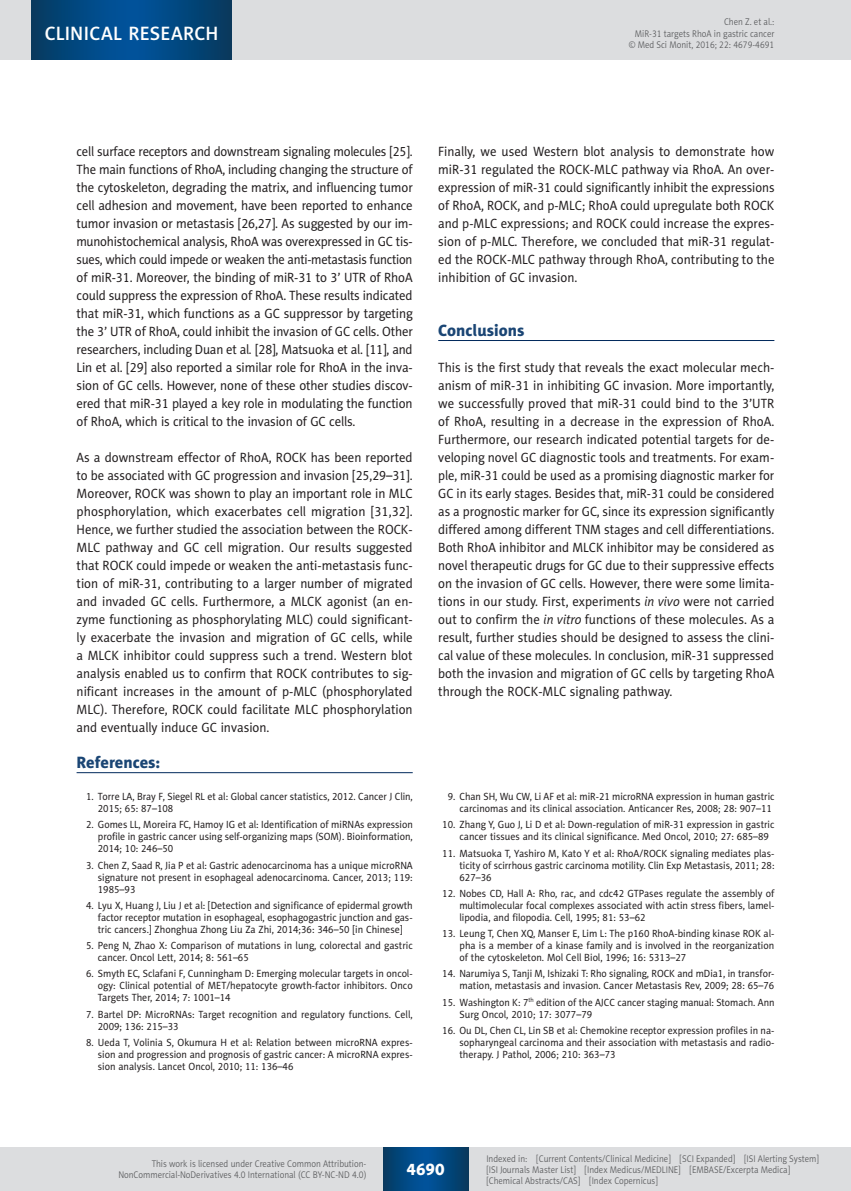
<style>
.page{position:relative;width:851px;height:1191px;background:#fff}
.page>*{position:absolute;margin:0;border:0;box-sizing:border-box;transform-origin:0 0}
.t1{font:19.5px "Naomi Sans EFN Medium";letter-spacing:.015em;color:#fff}
.MSM_Headline_1{font:16.5px "Naomi Sans EFN Heavy";color:#1a4574}
.MSM_Referencje_Tytul{font:16.5px "Naomi Sans EFN Heavy";color:#1a4574}
.t2{font:16.5px "Naomi Sans EFN Heavy";color:#fff}
.MSM_Body{font:13.5px/18px "Naomi Sans EFN";color:#231f20;text-align:justify;scale:.95 1}
.MSM_Body-2{font:13.5px/18px "Naomi Sans EFN";color:#231f20;text-align:justify;scale:.94 1}
.MSM_Referencje_punkt{font:10.5px/12px "Naomi Sans EFN";color:#231f20;text-align:justify;scale:.95 1}
.MSM_Referencje_punkt-2{font:10.5px/12px "Naomi Sans EFN";color:#231f20;scale:.94 1}
.t3{font:9.75px/11.2px "Naomi Sans EFN Light";color:#57585a;text-align:right;scale:.9 1}
.s1{font-style:italic}
</style>
<div class="page">
<hr style="left:438px;top:340px;width:336px;height:1px;background:#00295c">
<hr style="left:77px;top:772px;width:335px;height:1px;background:#00295c">
<div style="left:0;top:1148px;width:850px;height:43px;background:#dcdddf"></div>
<svg style="left:383px;top:1147px;width:85px;height:43px;background:#02477e"></svg>
<div style="left:0;top:0;width:850px;height:60px;background:#dcdddf"></div>
<hr style="left:850px;top:0;width:1px;height:60px;background:#dcdddf">
<svg style="left:32px;top:0;width:200px;height:60px;background:#02477e"></svg>
<h1 class="t1" style="left:45px;top:22px;width:175px">CLINICAL RESEARCH</h1>
<p class="t3" style="left:628px;top:16px;width:163px">Chen Z. et al.:<br>MiR-31 targets RhoA in gastric cancer © Med Sci Monit, 2016; 22: 4679-4691</p>
<p class="MSM_Body-2" style="left:77px;top:142px;width:359px">cell surface receptors and downstream signaling molecules [25].<br>The main functions of RhoA, including changing the structure of the cytoskeleton, degrading the matrix, and influencing tumor cell adhesion and movement, have been reported to enhance tumor invasion or metastasis [26,27]. As suggested by our im&shy;munohistochemical analysis, RhoA was overexpressed in GC tis&shy;sues, which could impede or weaken the anti-metastasis function of miR-31. Moreover, the binding of miR-31 to 3’ UTR of RhoA could suppress the expression of RhoA. These results indicated that miR-31, which functions as a GC suppressor by targeting the 3’ UTR of RhoA, could inhibit the invasion of GC cells. Other researchers, including Duan et al<span class="s1">.</span> [28], Matsuoka et al. [11], and Lin et al. [29] also reported a similar role for RhoA in the inva&shy;sion of GC cells. However, none of these other studies discov&shy;ered that miR-31 played a key role in modulating the function of RhoA, which is critical to the invasion of GC cells.</p>
<p class="MSM_Body" style="left:77px;top:448px;width:355px">As a downstream effector of RhoA, ROCK has been reported to be associated with GC progression and invasion [25,29–31].<br>Moreover, ROCK was shown to play an important role in MLC phosphorylation, which exacerbates cell migration [31,32].<br>Hence, we further studied the association between the ROCK-MLC pathway and GC cell migration. Our results suggested that ROCK could impede or weaken the anti-metastasis func&shy;tion of miR-31, contributing to a larger number of migrated and invaded GC cells. Furthermore, a MLCK agonist (an en&shy;zyme functioning as phosphorylating MLC) could significant&shy;ly exacerbate the invasion and migration of GC cells, while a MLCK inhibitor could suppress such a trend. Western blot analysis enabled us to confirm that ROCK contributes to sig&shy;nificant increases in the amount of p-MLC (phosphorylated MLC). Therefore, ROCK could facilitate MLC phosphorylation and eventually induce GC invasion.</p>
<p class="MSM_Referencje_Tytul" style="left:77px;top:752px;width:85px">References:</p>
<p class="MSM_Referencje_punkt-2" style="left:98px;top:790px;width:336px;text-indent:-12px">1. Torre LA, Bray F, Siegel RL et al: Global cancer statistics, 2012. Cancer J Clin,<br>2015; 65: 87–108</p>
<p class="MSM_Referencje_punkt" style="left:98px;top:819px;width:333px;text-indent:-12px">2. Gomes LL, Moreira FC, Hamoy IG et al: Identification of miRNAs expression profile in gastric cancer using self-organizing maps (SOM). Bioinformation, 2014; 10: 246–50</p>
<p class="MSM_Referencje_punkt-2" style="left:98px;top:859px;width:336px;text-align:justify;text-indent:-12px">3. Chen Z, Saad R, Jia P et al: Gastric adenocarcinoma has a unique microRNA signature not present in esophageal adenocarcinoma. Cancer, 2013; 119:<br>1985–93</p>
<p class="MSM_Referencje_punkt" style="left:98px;top:899px;width:333px;text-indent:-12px">4. Lyu X, Huang J, Liu J et al: [Detection and significance of epidermal growth factor receptor mutation in esophageal, esophagogastric junction and gas&shy;tric cancers.] Zhonghua Zhong Liu Za Zhi, 2014;36: 346–50 [in Chinese]</p>
<p class="MSM_Referencje_punkt" style="left:98px;top:939px;width:333px;text-indent:-12px">5. Peng N, Zhao X: Comparison of mutations in lung, colorectal and gastric cancer. Oncol Lett, 2014; 8: 561–65</p>
<p class="MSM_Referencje_punkt" style="left:98px;top:968px;width:333px;text-indent:-12px">6. Smyth EC, Sclafani F, Cunningham D: Emerging molecular targets in oncol&shy;ogy: Clinical potential of MET/hepatocyte growth-factor inhibitors. Onco Targets Ther, 2014; 7: 1001–14</p>
<p class="MSM_Referencje_punkt" style="left:98px;top:1008px;width:333px;text-indent:-12px">7. Bartel DP: MicroRNAs: Target recognition and regulatory functions. Cell,<br>2009; 136: 215–33</p>
<p class="MSM_Referencje_punkt" style="left:98px;top:1036px;width:333px;text-indent:-12px">8. Ueda T, Volinia S, Okumura H et al: Relation between microRNA expres&shy;sion and progression and prognosis of gastric cancer: A microRNA expres&shy;sion analysis. Lancet Oncol, 2010; 11: 136–46</p>
<p class="MSM_Body" style="left:438px;top:142px;width:355px">Finally, we used Western blot analysis to demonstrate how miR-31 regulated the ROCK-MLC pathway via RhoA. An over&shy;expression of miR-31 could significantly inhibit the expressions of RhoA, ROCK, and p-MLC; RhoA could upregulate both ROCK and p-MLC expressions; and ROCK could increase the expres&shy;sion of p-MLC. Therefore, we concluded that miR-31 regulat&shy;ed the ROCK-MLC pathway through RhoA, contributing to the inhibition of GC invasion.</p>
<p class="MSM_Headline_1" style="left:438px;top:320px;width:88px">Conclusions</p>
<p class="MSM_Body" style="left:438px;top:358px;width:355px">This is the first study that reveals the exact molecular mech&shy;anism of miR-31 in inhibiting GC invasion. More importantly, we successfully proved that miR-31 could bind to the 3’UTR of RhoA, resulting in a decrease in the expression of RhoA.<br>Furthermore, our research indicated potential targets for de&shy;veloping novel GC diagnostic tools and treatments. For exam&shy;ple, miR-31 could be used as a promising diagnostic marker for GC in its early stages. Besides that, miR-31 could be considered as a prognostic marker for GC, since its expression significantly differed among different TNM stages and cell differentiations.<br>Both RhoA inhibitor and MLCK inhibitor may be considered as novel therapeutic drugs for GC due to their suppressive effects on the invasion of GC cells. However, there were some limita&shy;tions in our study. First, experiments <span class="s1">in vivo</span> were not carried out to confirm the <span class="s1">in vitro</span> functions of these molecules. As a result, further studies should be designed to assess the clini&shy;cal value of these molecules. In conclusion, miR-31 suppressed both the invasion and migration of GC cells by targeting RhoA through the ROCK-MLC signaling pathway.</p>
<p class="MSM_Referencje_punkt-2" style="left:447px;top:790px;width:349px;text-align:right">9. Chan SH, Wu CW, Li AF et al: miR-21 microRNA expression in human gastric carcinomas and its clinical association. Anticancer Res, 2008; 28: 907–11</p>
<p class="MSM_Referencje_punkt" style="left:459px;top:819px;width:333px;text-indent:-17px">10. Zhang Y, Guo J, Li D et al: Down-regulation of miR-31 expression in gastric cancer tissues and its clinical significance. Med Oncol, 2010; 27: 685–89</p>
<p class="MSM_Referencje_punkt" style="left:459px;top:847px;width:333px;text-indent:-17px">11. Matsuoka T, Yashiro M, Kato Y et al: RhoA/ROCK signaling mediates plas&shy;ticity of scirrhous gastric carcinoma motility. Clin Exp Metastasis, 2011; 28:<br>627–36</p>
<p class="MSM_Referencje_punkt" style="left:459px;top:887px;width:333px;text-indent:-17px">12. Nobes CD, Hall A: Rho, rac, and cdc42 GTPases regulate the assembly of multimolecular focal complexes associated with actin stress fibers, lamel&shy;lipodia, and filopodia. Cell, 1995; 81: 53–62</p>
<p class="MSM_Referencje_punkt" style="left:459px;top:927px;width:333px;text-indent:-17px">13. Leung T, Chen XQ, Manser E, Lim L: The p160 RhoA-binding kinase ROK al&shy;pha is a member of a kinase family and is involved in the reorganization of the cytoskeleton. Mol Cell Biol, 1996; 16: 5313–27</p>
<p class="MSM_Referencje_punkt-2" style="left:442px;top:968px;width:355px;text-align:right">14. Narumiya S, Tanji M, Ishizaki T: Rho signaling, ROCK and mDia1, in transfor&shy;mation, metastasis and invasion. Cancer Metastasis Rev, 2009; 28: 65–76</p>
<p class="MSM_Referencje_punkt-2" style="left:459px;top:996px;width:336px;text-indent:-17px">15. Washington K: 7<sup>th</sup> edition of the AJCC cancer staging manual: Stomach. Ann<br>Surg Oncol, 2010; 17: 3077–79</p>
<p class="MSM_Referencje_punkt-2" style="left:459px;top:1024px;width:336px;text-align:justify;text-indent:-17px">16. Ou DL, Chen CL, Lin SB et al: Chemokine receptor expression profiles in na&shy;sopharyngeal carcinoma and their association with metastasis and radio&shy;therapy. J Pathol, 2006; 210: 363–73</p>
<p class="t3" style="left:118px;top:1158px;width:277px">This work is licensed under Creative Common Attribution-<br>NonCommercial-NoDerivatives 4.0 International (CC BY-NC-ND 4.0)</p>
<p class="t2" style="left:406px;top:1159px;width:40px">4690</p>
<p class="t3" style="left:486px;top:1152px;width:371px;text-align:left">Indexed in: [Current Contents/Clinical Medicine] [SCI Expanded] [ISI Alerting System] [ISI Journals Master List] [Index Medicus/MEDLINE] [EMBASE/Excerpta Medica] [Chemical Abstracts/CAS] [Index Copernicus]</p>
</div>
